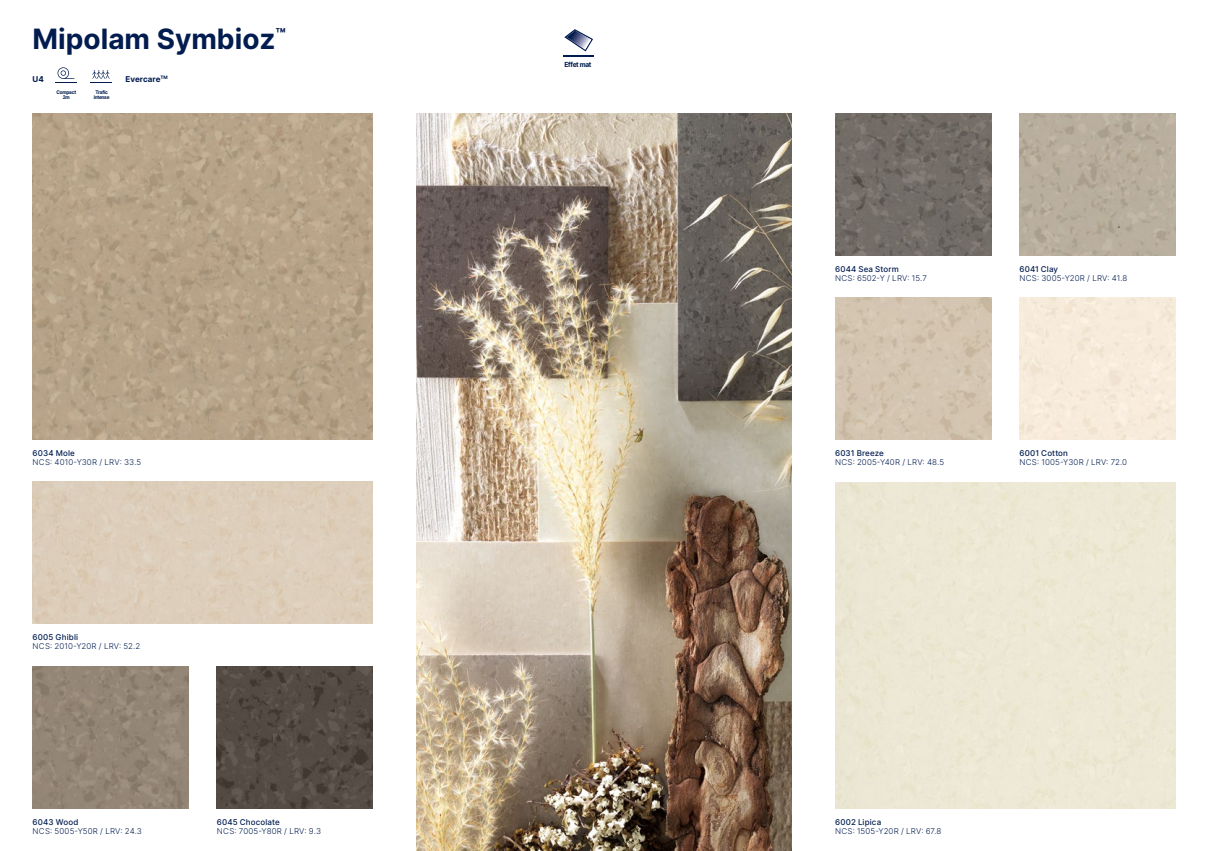
<style>
.page{position:relative;width:1208px;height:851px;background:#fff}
.page>*{position:absolute;margin:0;border:0;box-sizing:border-box;transform-origin:0 0}
.t1{font:700 28px "Inter";color:#021c4f}
.t2{font:300 8px "Inter";letter-spacing:.02em;color:#021c4f}
.t3{font:500 8px "Inter";letter-spacing:.02em;color:#021c4f}
.t4{font:700 8px "Inter";color:#021c4f}
.t5{font:700 7px "Inter";letter-spacing:-.05em;color:#021c4f;scale:.94 1}
.t6{font:700 5px/5px "Inter";letter-spacing:-.05em;color:#021c4f;text-align:center;scale:.94 1}
.t7{font:700 4.6px "Inter";color:#021c4f}
</style>
<div class="page">
<img style="left:417px;top:114px;width:374px;height:736px">
<svg style="left:564px;top:29px;width:29px;height:22px"></svg>
<hr style="left:562px;top:56px;width:31px;height:1px;background:#021c4f">
<svg style="left:55px;top:67px;width:22px;height:16px"></svg>
<svg style="left:90px;top:70px;width:22px;height:13px"></svg>
<img style="left:33px;top:113px;width:340px;height:326px">
<img style="left:217px;top:666px;width:156px;height:142px">
<img style="left:33px;top:666px;width:156px;height:142px">
<img style="left:1019px;top:113px;width:156px;height:142px">
<img style="left:835px;top:113px;width:156px;height:142px">
<img style="left:835px;top:298px;width:156px;height:141px">
<h1 class="t1" style="left:33px;top:19px;width:255px">Mipolam Symbioz<sup>™</sup></h1>
<p class="t4" style="left:33px;top:73px;width:13px">U4</p>
<p class="t7" style="left:160px;top:74px;width:9px">TM</p>
<p class="t4" style="left:125px;top:73px;width:37px">Evercare</p>
<p class="t6" style="left:57px;top:89px;width:22px">Compact<br>2m</p>
<p class="t6" style="left:94px;top:89px;width:18px">Trafic intense</p>
<p class="t3" style="left:33px;top:447px;width:44px">6034 Mole</p>
<p class="t2" style="left:33px;top:456px;width:110px">NCS: 4010-Y30R / LRV: 33.5</p>
<p class="t3" style="left:33px;top:631px;width:47px">6005 Ghibli</p>
<p class="t2" style="left:33px;top:640px;width:109px">NCS: 2010-Y20R / LRV: 52.2</p>
<p class="t3" style="left:33px;top:815px;width:47px">6043 Wood</p>
<p class="t2" style="left:33px;top:824px;width:111px">NCS: 5005-Y50R / LRV: 24.3</p>
<p class="t3" style="left:217px;top:815px;width:64px">6045 Chocolate</p>
<p class="t2" style="left:217px;top:824px;width:106px">NCS: 7005-Y80R / LRV: 9.3</p>
<p class="t5" style="left:564px;top:59px;width:30px">Effet mat</p>
<p class="t3" style="left:835px;top:263px;width:65px">6044 Sea Storm</p>
<p class="t2" style="left:835px;top:272px;width:93px">NCS: 6502-Y / LRV: 15.7</p>
<p class="t3" style="left:835px;top:447px;width:50px">6031 Breeze</p>
<p class="t2" style="left:835px;top:456px;width:111px">NCS: 2005-Y40R / LRV: 48.5</p>
<p class="t3" style="left:1019px;top:263px;width:40px">6041 Clay</p>
<p class="t2" style="left:1019px;top:272px;width:110px">NCS: 3005-Y20R / LRV: 41.8</p>
<p class="t3" style="left:1019px;top:447px;width:50px">6001 Cotton</p>
<p class="t2" style="left:1019px;top:456px;width:109px">NCS: 1005-Y30R / LRV: 72.0</p>
<p class="t3" style="left:835px;top:816px;width:48px">6002 Lipica</p>
<p class="t2" style="left:835px;top:825px;width:108px">NCS: 1505-Y20R / LRV: 67.8</p>
</div>
